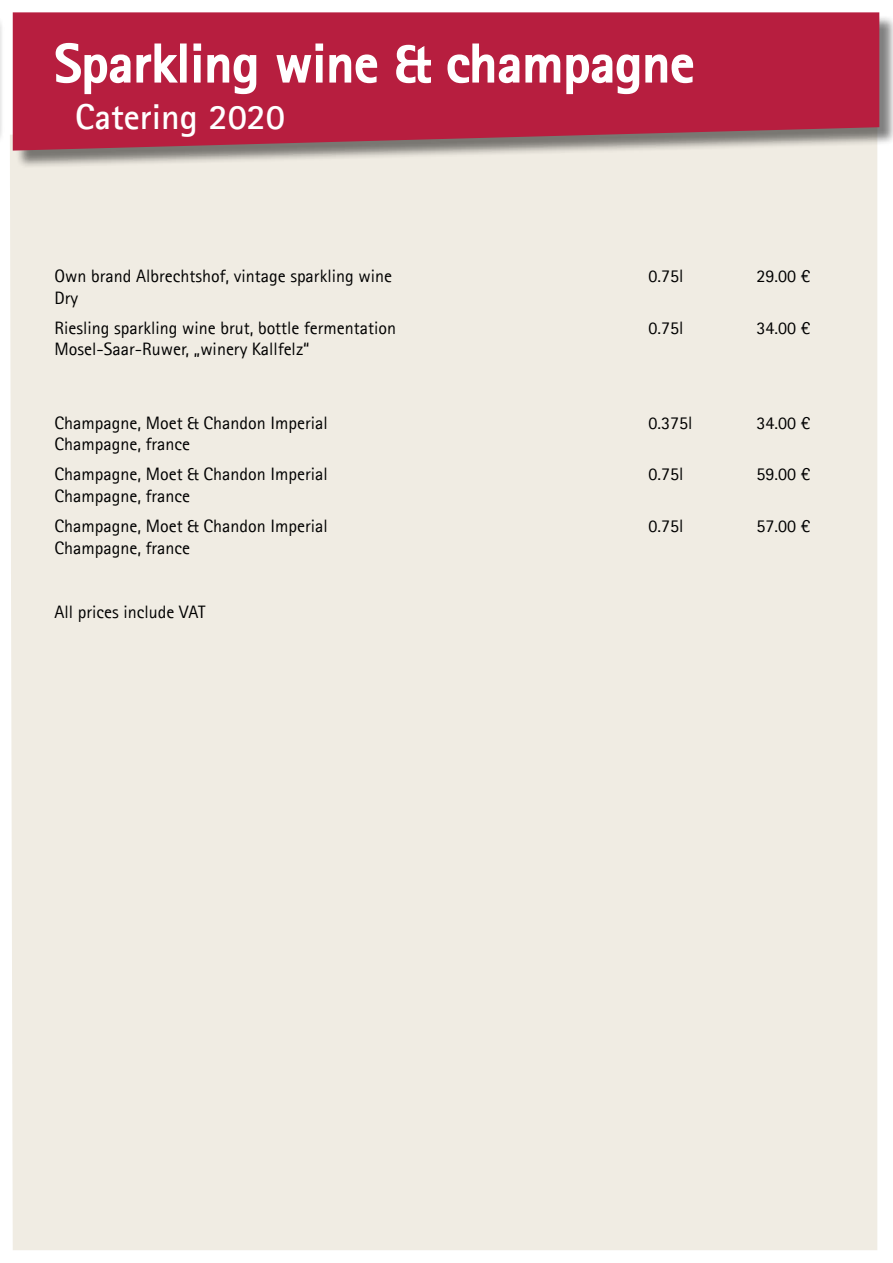
<style>
.page{position:relative;width:893px;height:1263px;background:#fff}
.page>*{position:absolute;margin:0;border:0;box-sizing:border-box;transform-origin:0 0}
.t1{font:700 54px "Agfa Rotis Sans Serif";color:#fff}
.t2{font:700 36px "Agfa Rotis Sans Serif";color:#fff}
.t3{font:18px/30px "Agfa Rotis Sans Serif";color:#000}
</style>
<div class="page">
<div style="left:10px;top:108px;width:867px;height:1142px;background:#f0ece3"></div>
<div style="left:0;top:15px;width:5px;height:154px;background:#fafafa"></div>
<div style="left:15px;top:15px;width:878px;height:154px;background:#000;opacity:.5"></div>
<svg style="left:13px;top:12px;width:866px;height:139px;background:#b42d49"></svg>
<svg style="left:54px;top:42px;width:125px;height:53px;background:#c44963"></svg>
<div style="left:180px;top:44px;width:7px;height:39px;border:2px solid #fff"></div>
<svg style="left:193px;top:43px;width:64px;height:52px;background:#c64f69"></svg>
<svg style="left:275px;top:43px;width:103px;height:41px;background:#c7516a"></svg>
<svg style="left:395px;top:44px;width:37px;height:40px"></svg>
<svg style="left:446px;top:43px;width:248px;height:52px;background:#c44963"></svg>
<h1 class="t1" style="left:54px;top:29px;width:641px">Sparkling wine &amp; champagne</h1>
<h2 class="t2" style="left:75px;top:94px;width:211px">Catering 2020</h2>
<p class="t3" style="left:54px;top:261px;width:339px">Own brand Albrechtshof, vintage sparkling wine</p>
<p class="t3" style="left:648px;top:261px;width:37px">0.75l</p>
<p class="t3" style="left:756px;top:261px;width:55px">29.00 €</p>
<p class="t3" style="left:54px;top:283px;width:343px">Dry<br>Riesling sparkling wine brut, bottle fermentation</p>
<p class="t3" style="left:648px;top:313px;width:37px">0.75l</p>
<p class="t3" style="left:756px;top:313px;width:55px">34.00 €</p>
<p class="t3" style="left:54px;top:334px;width:257px">Mosel-Saar-Ruwer, „winery Kallfelz“</p>
<p class="t3" style="left:54px;top:407px;width:275px">Champagne, Moet &amp; Chandon Imperial</p>
<p class="t3" style="left:648px;top:407px;width:46px">0.375l</p>
<p class="t3" style="left:756px;top:407px;width:55px">34.00 €</p>
<p class="t3" style="left:54px;top:429px;width:275px">Champagne, france<br>Champagne, Moet &amp; Chandon Imperial</p>
<p class="t3" style="left:648px;top:459px;width:37px">0.75l</p>
<p class="t3" style="left:756px;top:459px;width:55px">59.00 €</p>
<p class="t3" style="left:54px;top:481px;width:275px">Champagne, france<br>Champagne, Moet &amp; Chandon Imperial</p>
<p class="t3" style="left:54px;top:532px;width:137px">Champagne, france</p>
<p class="t3" style="left:54px;top:597px;width:152px">All prices include VAT</p>
<p class="t3" style="left:648px;top:511px;width:37px">0.75l</p>
<p class="t3" style="left:756px;top:511px;width:55px">57.00 €</p>
</div>
